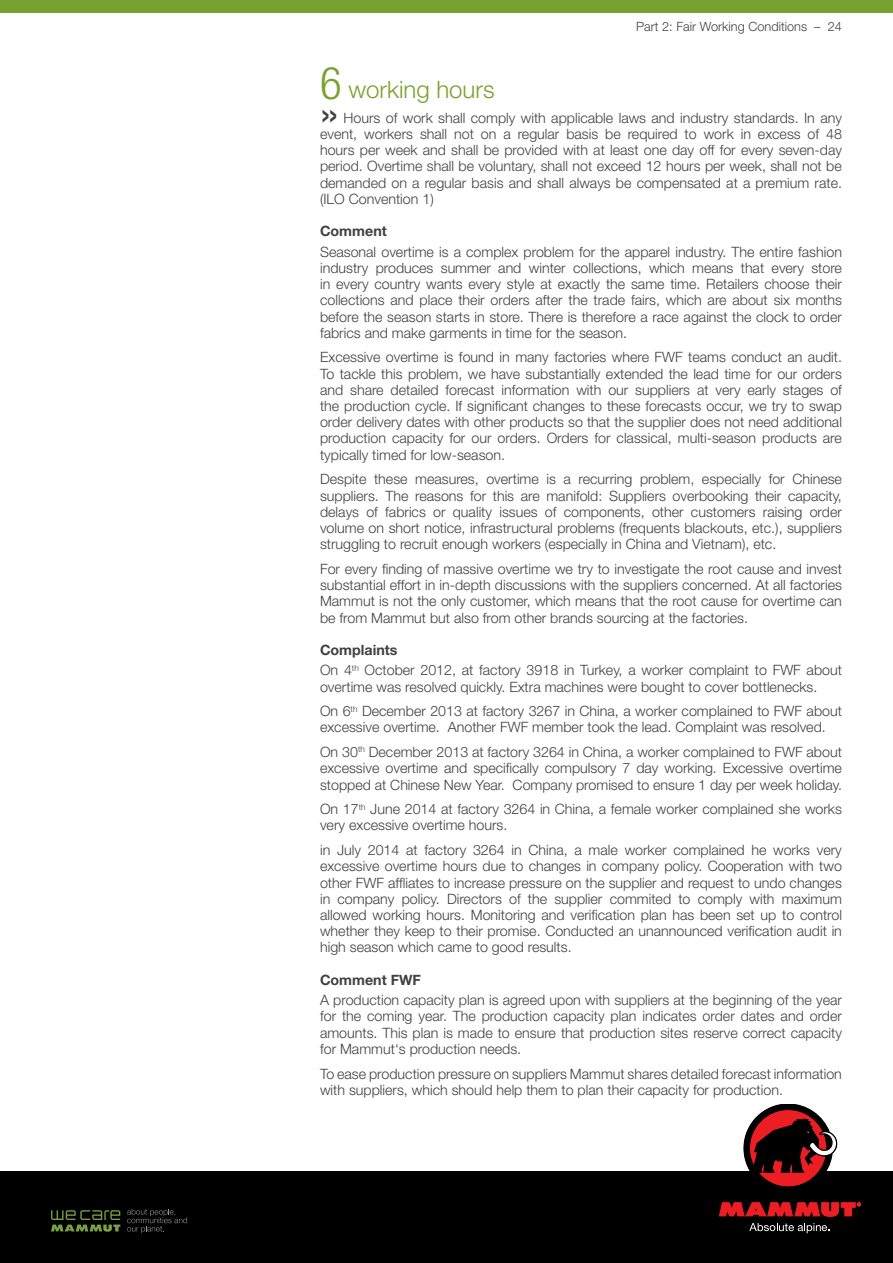
<style>
.page{position:relative;width:893px;height:1263px;background:#fff}
.page>*{position:absolute;margin:0;border:0;box-sizing:border-box;transform-origin:0 0}
.t1{font:39px "Helvetica Neue LT";color:#414042}
.t2{font:300 24px "Helvetica Neue LT";color:#78a22f}
.t3{font:300 14.25px/16.2px "Helvetica Neue LT";color:#414042;text-align:justify}
.t4{font:700 14.25px "Helvetica Neue LT";color:#414042}
.t5{font:300 12.75px "Helvetica Neue LT";color:#414042}
.s1{font-stretch:condensed;font-size:45px}
.s2{font-weight:700}
</style>
<div class="page">
<div style="left:0;top:1171px;width:893px;height:92px;background:#000"></div>
<svg style="left:51px;top:1210px;width:69px;height:22px"></svg>
<svg style="left:127px;top:1209px;width:60px;height:24px"></svg>
<svg style="left:719px;top:1203px;width:142px;height:13px"></svg>
<svg style="left:749px;top:1223px;width:80px;height:10px"></svg>
<svg style="left:744px;top:1104px;width:93px;height:83px"></svg>
<div style="left:0;top:0;width:893px;height:13px;background:#78a22f"></div>
<p class="t5" style="left:636px;top:19px;width:207px">Part 2: Fair Working Conditions – 24</p>
<h2 class="t2" style="left:320px;top:74px;width:176px"><span class="s1">6</span> working hours</h2>
<h1 class="t1" style="left:320px;top:90px;width:20px">»</h1>
<p class="t3" style="left:320px;top:109px;width:523px;text-indent:23px">Hours of work shall comply with applicable laws and industry standards. In any event, workers shall not on a regular basis be required to work in excess of 48 hours per week and shall be provided with at least one day off for every seven-day period. Overtime shall be voluntary, shall not exceed 12 hours per week, shall not be demanded on a regular basis and shall always be compensated at a premium rate. (ILO Convention 1)</p>
<p class="t4" style="left:320px;top:222px;width:68px">Comment</p>
<p class="t3" style="left:320px;top:243px;width:523px">Seasonal overtime is a complex problem for the apparel industry. The entire fashion industry produces summer and winter collections, which means that every store in every country wants every style at exactly the same time. Retailers choose their collections and place their orders after the trade fairs, which are about six months before the season starts in store. There is therefore a race against the clock to order fabrics and make garments in time for the season.</p>
<p class="t3" style="left:320px;top:349px;width:523px">Excessive overtime is found in many factories where FWF teams conduct an audit.<br>To tackle this problem, we have substantially extended the lead time for our orders and share detailed forecast information with our suppliers at very early stages of the production cycle. If significant changes to these forecasts occur, we try to swap order delivery dates with other products so that the supplier does not need additional production capacity for our orders. Orders for classical, multi-season products are typically timed for low-season.</p>
<p class="t3" style="left:320px;top:471px;width:523px">Despite these measures, overtime is a recurring problem, especially for Chinese suppliers. The reasons for this are manifold: Suppliers overbooking their capacity, delays of fabrics or quality issues of components, other customers raising order volume on short notice, infrastructural problems (frequents blackouts, etc.), suppliers struggling to recruit enough workers (especially in China and Vietnam), etc.</p>
<p class="t3" style="left:320px;top:560px;width:523px">For every finding of massive overtime we try to investigate the root cause and invest substantial effort in in-depth discussions with the suppliers concerned. At all factories Mammut is not the only customer, which means that the root cause for overtime can be from Mammut but also from other brands sourcing at the factories.</p>
<p class="t3" style="left:320px;top:639px;width:523px;line-height:20.4px"><span class="s2">Complaints<br></span>On 4<sup>th</sup> October 2012, at factory 3918 in Turkey, a worker complaint to FWF about</p>
<p class="t3" style="left:320px;top:674px;width:523px;line-height:24.8px">overtime was resolved quickly. Extra machines were bought to cover bottlenecks.<br>On 6<sup>th</sup> December 2013 at factory 3267 in China, a worker complained to FWF about</p>
<p class="t3" style="left:320px;top:715px;width:523px;line-height:24.8px">excessive overtime. Another FWF member took the lead. Complaint was resolved.<br>On 30<sup>th</sup> December 2013 at factory 3264 in China, a worker complained to FWF about</p>
<p class="t3" style="left:320px;top:760px;width:523px">excessive overtime and specifically compulsory 7 day working. Excessive overtime stopped at Chinese New Year. Company promised to ensure 1 day per week holiday.</p>
<p class="t3" style="left:320px;top:801px;width:523px">On 17<sup>th</sup> June 2014 at factory 3264 in China, a female worker complained she works very excessive overtime hours.</p>
<p class="t3" style="left:320px;top:842px;width:523px">in July 2014 at factory 3264 in China, a male worker complained he works very excessive overtime hours due to changes in company policy. Cooperation with two other FWF affliates to increase pressure on the supplier and request to undo changes in company policy. Directors of the supplier commited to comply with maximum allowed working hours. Monitoring and verification plan has been set up to control whether they keep to their promise. Conducted an unannounced verification audit in high season which came to good results.</p>
<p class="t4" style="left:320px;top:971px;width:103px">Comment FWF</p>
<p class="t3" style="left:320px;top:992px;width:523px">A production capacity plan is agreed upon with suppliers at the beginning of the year for the coming year. The production capacity plan indicates order dates and order amounts. This plan is made to ensure that production sites reserve correct capacity for Mammut‘s production needs.</p>
<p class="t3" style="left:320px;top:1065px;width:523px">To ease production pressure on suppliers Mammut shares detailed forecast information with suppliers, which should help them to plan their capacity for production.</p>
</div>
